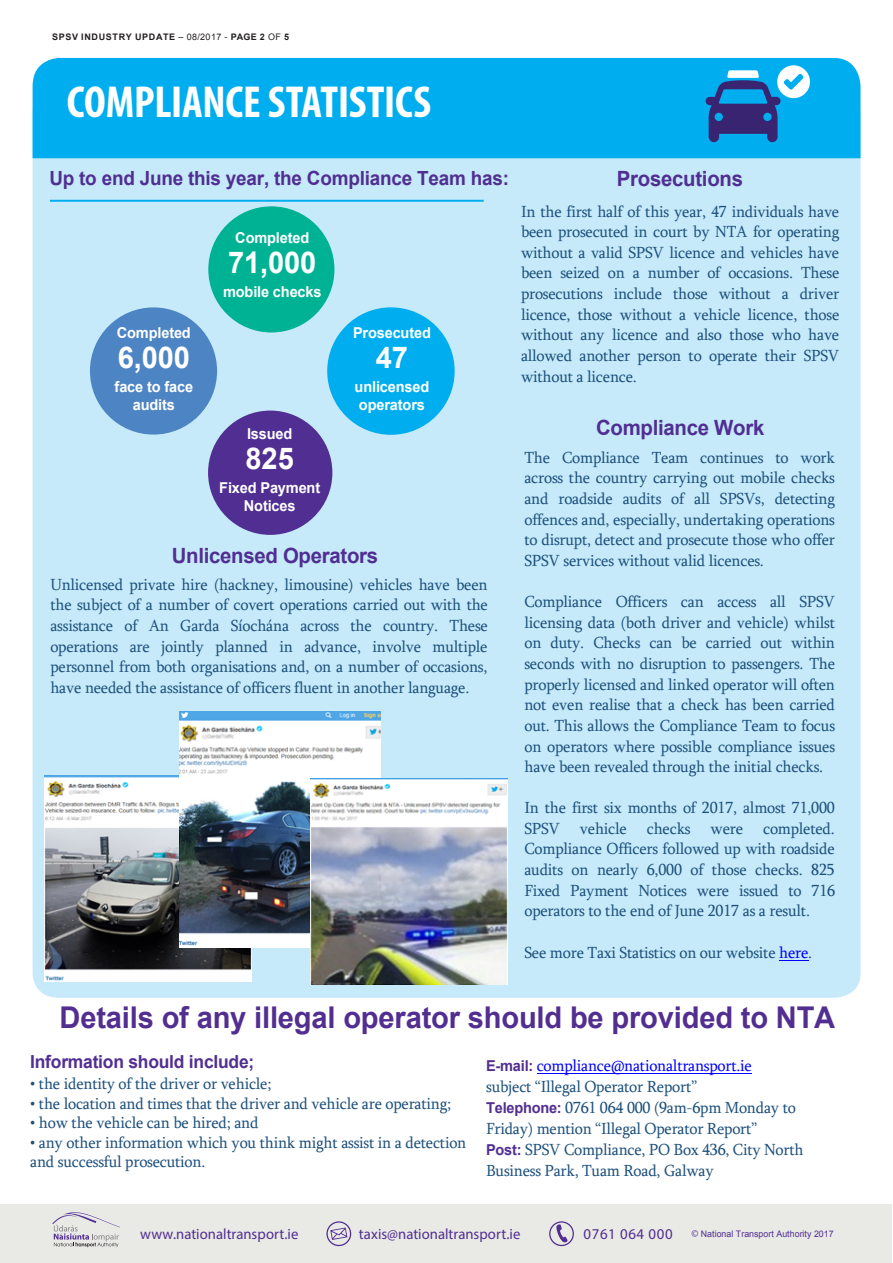
<style>
.page{position:relative;width:893px;height:1263px;background:#fff}
.page>*{position:absolute;margin:0;border:0;box-sizing:border-box;transform-origin:0 0}
.t1{font:700 condensed 45px "Myriad Pro";letter-spacing:-.005em;color:#fff}
.t2{font:700 30px "Arial";letter-spacing:-.005em;color:#522e91}
.t3{font:700 30px "Arial";letter-spacing:-.005em;color:#fff}
.t4{font:700 21px "Arial";letter-spacing:-.015em;color:#502e92}
.t5{font:700 19.5px "Arial";letter-spacing:-.01em;color:#502e92}
.t6{font:700 18px "Arial";letter-spacing:-.015em;color:#522e91}
.t7{font:16.5px/20.7px "Sylfaen";letter-spacing:-.015em;color:#1d507b;text-align:justify}
.t8{font:700 15px/18px "Arial";letter-spacing:-.01em;color:#fff;text-align:center}
.t9{font:15px "Myriad Pro";letter-spacing:.005em;color:#502e92}
.t10{font:700 15px "Arial";letter-spacing:-.01em;color:#fff}
.t11{font:15px "Myriad Pro";letter-spacing:.04em;color:#502e92}
.t12{font:700 9px "Arial";letter-spacing:.07em;color:#231f20}
.t13{font:9px "Arial";letter-spacing:.005em;color:#502e92}
.s1{font-weight:400}
.s2{font-style:inherit}
.s3{color:#00f}
.s4{font-family:"Arial";font-weight:700;font-size:15px;color:#522e91}
.s5{font-family:"Arial";font-size:15px}
.s6{font-family:"Myriad Pro";font-size:10.5px}
</style>
<div class="page">
<div style="left:0;top:1204px;width:892px;height:59px;background:#e9e9e5"></div>
<svg style="left:549px;top:1221px;width:25px;height:25px"></svg>
<svg style="left:326px;top:1221px;width:25px;height:25px"></svg>
<svg style="left:52px;top:1212px;width:68px;height:35px"></svg>
<div style="left:33px;top:158px;width:827px;height:840px;background:#c6eafa"></div>
<div style="left:90px;top:307px;width:127px;height:128px;background:#4d84c4;border-radius:50%"></div>
<div style="left:33px;top:58px;width:827px;height:100px;background:#00aeef"></div>
<div style="left:208px;top:206px;width:126px;height:126px;background:#00b294;border-radius:50%"></div>
<div style="left:208px;top:411px;width:124px;height:124px;background:#502e92;border-radius:50%"></div>
<div style="left:327px;top:307px;width:128px;height:128px;background:#00aeef;border-radius:50%"></div>
<svg style="left:706px;top:65px;width:104px;height:77px"></svg>
<hr style="left:50px;top:200px;width:434px;height:1px;background:#00aeef">
<svg style="left:779px;top:960px;width:29px;height:1px"></svg>
<img style="left:44px;top:775px;width:207px;height:206px">
<img style="left:180px;top:711px;width:200px;height:237px">
<img style="left:311px;top:779px;width:196px;height:206px">
<hr style="left:537px;top:1072px;width:214px;height:1px;background:#00f">
<p class="t12" style="left:52px;top:31px;width:238px">SPSV INDUSTRY UPDATE <span class="s1">– 0</span><span class="s1">8</span><span class="s1">/201</span><span class="s1">7</span> <span class="s1">-</span> PAGE <span class="s2">2</span> <span class="s1">OF</span> <span class="s2">5</span></p>
<h1 class="t1" style="left:67px;top:74px;width:366px">COMPLIANCE STATISTICS</h1>
<p class="t5" style="left:49px;top:165px;width:461px"><span class="s2">Up to end June</span> this year, the Compliance Team has:</p>
<p class="t10" style="left:117px;top:323px;width:76px">Completed</p>
<h2 class="t3" style="left:118px;top:337px;width:74px">6,000</h2>
<p class="t8" style="left:115px;top:378px;width:80px">face to face audits</p>
<p class="t10" style="left:235px;top:228px;width:76px">Completed</p>
<h2 class="t3" style="left:228px;top:242px;width:90px">71,000</h2>
<p class="t8" style="left:223px;top:283px;width:100px">mobile checks</p>
<p class="t10" style="left:247px;top:423px;width:47px">Issued</p>
<h2 class="t3" style="left:246px;top:438px;width:50px">825</h2>
<p class="t8" style="left:219px;top:479px;width:102px">Fixed Payment<br>Notices</p>
<p class="t10" style="left:353px;top:322px;width:79px">Prosecuted</p>
<h2 class="t3" style="left:376px;top:337px;width:34px">47</h2>
<p class="t8" style="left:355px;top:378px;width:76px;text-align:left">unlicensed operators</p>
<p class="t4" style="left:172px;top:541px;width:208px">Unlicensed Operators</p>
<p class="t7" style="left:50px;top:573px;width:439px">Unlicensed private hire (hackney, limousine) vehicles have been the subject of a number of covert operations carried out with the assistance of An Garda Síochána across the country. These operations are jointly planned in advance, involve multiple personnel from both organisations and, on a number of occasions, have needed the assistance of officers fluent in another language.</p>
<p class="t4" style="left:617px;top:165px;width:128px">Prosecutions</p>
<p class="t7" style="left:521px;top:200px;width:320px">In the first half of this year, 47 individuals have been prosecuted in court by NTA for operating without a valid SPSV licence and vehicles have been seized on a number of occasions. These prosecutions include those without a driver licence, those without a vehicle licence, those without any licence and also those who have allowed another person to operate their SPSV without a licence.</p>
<p class="t4" style="left:596px;top:414px;width:170px">Compliance Work</p>
<p class="t7" style="left:524px;top:447px;width:312px">The Compliance Team continues to work across the country carrying out mobile checks and roadside audits of all SPSVs, detecting offences and, especially, undertaking operations to disrupt, detect and prosecute those who offer SPSV services without valid licences.</p>
<p class="t7" style="left:524px;top:591px;width:312px">Compliance Officers can access all SPSV licensing data (both driver and vehicle) whilst on duty. Checks can be carried out within seconds with no disruption to passengers. The properly licensed and linked operator will often not even realise that a check has been carried out. This allows the Compliance Team to focus on operators where possible compliance issues have been revealed through the initial checks.</p>
<p class="t7" style="left:524px;top:797px;width:312px">In the first six months of 2017, almost 71,000<br>SPSV vehicle checks were completed.<br>Compliance Officers followed up with roadside audits on nearly 6,000 of those checks. 825<br>Fixed Payment Notices were issued to 716 operators to the end of June 2017 as a result.</p>
<p class="t7" style="left:524px;top:941px;width:289px">See more Taxi Statistics on our website <span class="s3">here</span>.</p>
<h2 class="t2" style="left:60px;top:997px;width:777px">Details of any illegal operator should be provided to NTA</h2>
<p class="t7" style="left:486px;top:1054px;width:319px;text-align:left"><span class="s4">E-mail:</span> <span class="s3">compliance@nationaltransport.ie<br></span>subject “Illegal Operator Report”<br><span class="s4">Telephone:</span> 0761 064 000 (9am-6pm Monday to Friday) mention “Illegal Operator Report”<br><span class="s4">Post:</span> SPSV Compliance, PO Box 436, City North Business Park, Tuam Road, Galway</p>
<p class="t6" style="left:30px;top:1050px;width:226px">Information should include;</p>
<p class="t7" style="left:30px;top:1073px;width:243px"><span class="s5">•</span> the identity of the driver or vehicle;</p>
<p class="t7" style="left:30px;top:1093px;width:422px"><span class="s5">•</span> the location and times that the driver and vehicle are operating;</p>
<p class="t7" style="left:30px;top:1112px;width:230px"><span class="s5">•</span> how the vehicle can be hired; and</p>
<p class="t7" style="left:30px;top:1132px;width:438px;line-height:18.8px"><span class="s5">•</span> any other information which you think might assist in a detection and successful prosecution.</p>
<p class="t9" style="left:140px;top:1225px;width:160px">www.nationaltransport.ie</p>
<p class="t9" style="left:359px;top:1225px;width:163px">taxis@nationaltransport.ie</p>
<p class="t11" style="left:584px;top:1224px;width:91px">0761 064 000</p>
<p class="t13" style="left:691px;top:1228px;width:144px"><span class="s6">©</span> National Transport Authority 2017</p>
</div>
